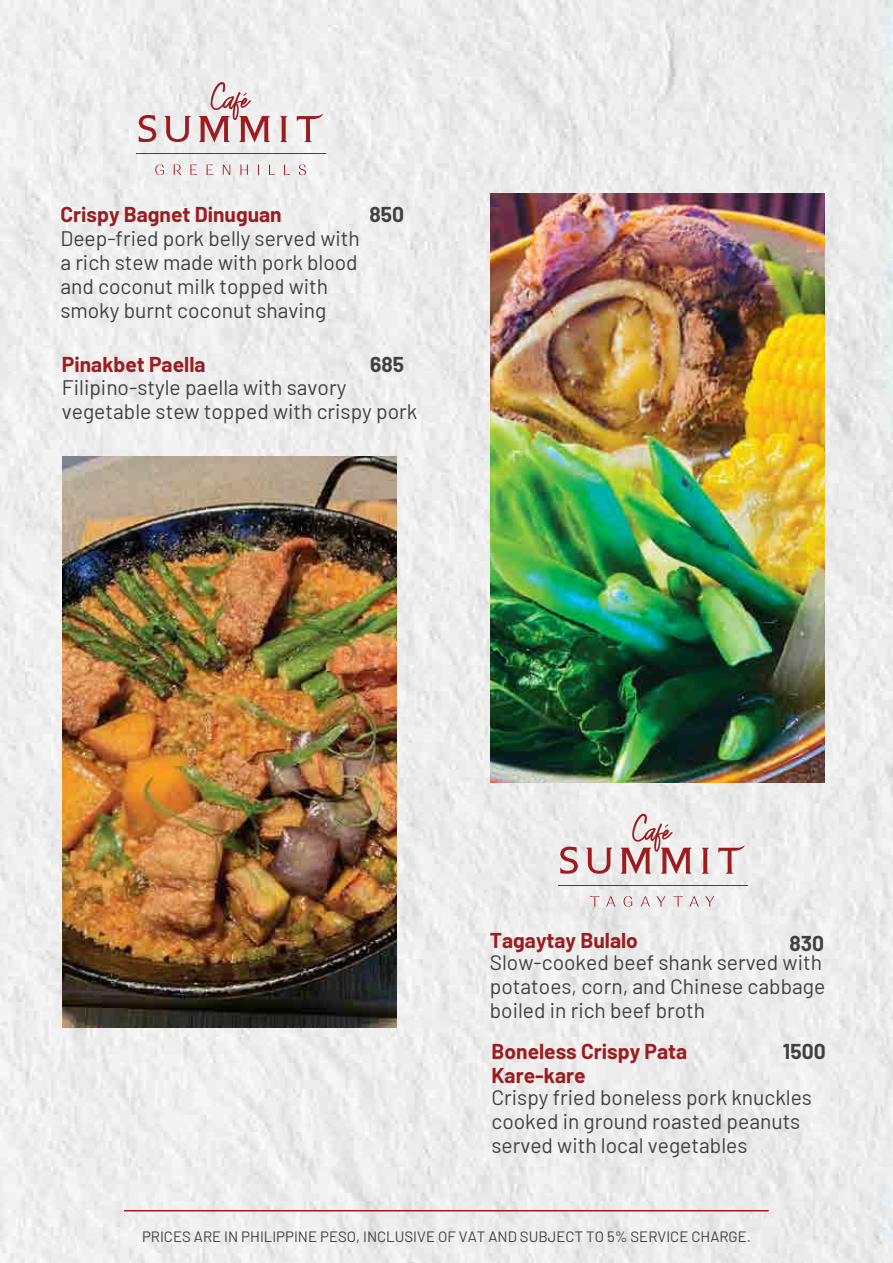
<style>
.page{position:relative;width:893px;height:1263px;background:#fff}
.page>*{position:absolute;margin:0;border:0;box-sizing:border-box;transform-origin:0 0}
.t1{font:21px/24px "Barlow";color:#414042}
.t2{font:700 21px/24px "Barlow";color:#9c1c1f}
.t3{font:700 21px "Barlow";color:#414042}
.t4{font:15px "Barlow";color:#414042}
</style>
<div class="page">
<img style="left:0;top:0;width:893px;height:1263px">
<hr style="left:124px;top:1210px;width:645px;height:1px;background:#9c1c1f">
<img style="left:62px;top:457px;width:335px;height:571px">
<svg style="left:155px;top:164px;width:9px;height:11px"></svg>
<svg style="left:174px;top:164px;width:7px;height:11px"></svg>
<svg style="left:190px;top:165px;width:7px;height:10px"></svg>
<svg style="left:207px;top:165px;width:7px;height:10px"></svg>
<svg style="left:223px;top:165px;width:7px;height:10px"></svg>
<svg style="left:240px;top:165px;width:8px;height:10px"></svg>
<svg style="left:269px;top:165px;width:6px;height:10px"></svg>
<svg style="left:284px;top:165px;width:6px;height:10px"></svg>
<svg style="left:299px;top:164px;width:7px;height:11px"></svg>
<svg style="left:138px;top:114px;width:18px;height:29px"></svg>
<svg style="left:165px;top:116px;width:25px;height:27px"></svg>
<svg style="left:280px;top:116px;width:7px;height:26px"></svg>
<svg style="left:297px;top:114px;width:26px;height:28px"></svg>
<svg style="left:199px;top:82px;width:71px;height:60px"></svg>
<hr style="left:136px;top:153px;width:190px;height:1px;background:#9c1c1f">
<img style="left:490px;top:193px;width:335px;height:590px">
<svg style="left:590px;top:896px;width:10px;height:11px"></svg>
<svg style="left:606px;top:896px;width:9px;height:11px"></svg>
<svg style="left:623px;top:896px;width:9px;height:11px"></svg>
<svg style="left:641px;top:896px;width:9px;height:11px"></svg>
<svg style="left:656px;top:896px;width:9px;height:11px"></svg>
<svg style="left:673px;top:896px;width:10px;height:11px"></svg>
<svg style="left:690px;top:896px;width:9px;height:11px"></svg>
<svg style="left:705px;top:896px;width:9px;height:11px"></svg>
<svg style="left:560px;top:846px;width:18px;height:28px"></svg>
<svg style="left:586px;top:848px;width:26px;height:26px"></svg>
<svg style="left:702px;top:848px;width:7px;height:26px"></svg>
<svg style="left:718px;top:845px;width:27px;height:29px"></svg>
<svg style="left:621px;top:814px;width:70px;height:60px"></svg>
<hr style="left:558px;top:884px;width:189px;height:1px;background:#9c1c1f">
<p class="t2" style="left:60px;top:201px;width:223px">Crispy Bagnet Dinuguan</p>
<p class="t1" style="left:60px;top:225px;width:301px">Deep-fried pork belly served with a rich stew made with pork blood and coconut milk topped with smoky burnt coconut shaving</p>
<p class="t2" style="left:62px;top:351px;width:145px">Pinakbet Paella</p>
<p class="t3" style="left:370px;top:199px;width:36px">850</p>
<p class="t3" style="left:370px;top:349px;width:35px">685</p>
<p class="t1" style="left:62px;top:374px;width:357px">Filipino-style paella with savory vegetable stew topped with crispy pork</p>
<p class="t2" style="left:490px;top:927px;width:150px">Tagaytay Bulalo</p>
<p class="t3" style="left:789px;top:928px;width:36px">830</p>
<p class="t1" style="left:490px;top:949px;width:337px">Slow-cooked beef shank served with potatoes, corn, and Chinese cabbage boiled in rich beef broth</p>
<p class="t2" style="left:491px;top:1037px;width:197px">Boneless Crispy Pata<br>Kare-kare</p>
<p class="t3" style="left:783px;top:1035px;width:44px">1500</p>
<p class="t1" style="left:491px;top:1084px;width:322px">Crispy fried boneless pork knuckles cooked in ground roasted peanuts served with local vegetables</p>
<p class="t4" style="left:142px;top:1226px;width:610px">PRICES ARE IN PHILIPPINE PESO, INCLUSIVE OF VAT AND SUBJECT TO 5% SERVICE CHARGE.</p>
</div>
